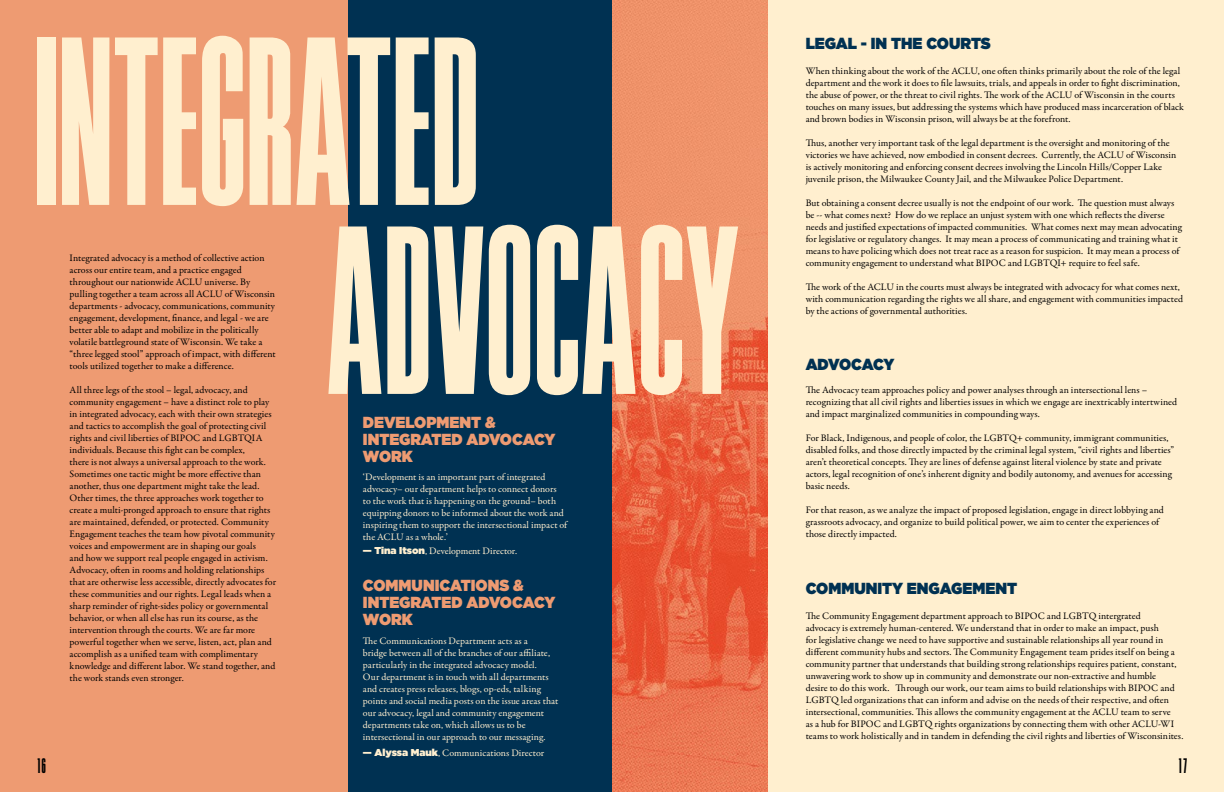
<style>
.page{position:relative;width:1224px;height:792px;background:#ffefcf}
.page>*{position:absolute;margin:0;border:0;box-sizing:border-box;transform-origin:0 0}
.t1{font:251px/189px "Bee Four";letter-spacing:-.01em;color:#ffefcf}
.t2{font:22px "Bee Four";color:#000}
.t3{font:900 16px/17px "Gotham";color:#ee9b72;scale:.94 1}
.t4{font:900 16px "Gotham";color:#003152;scale:.94 1}
.t5{font:900 16px "Gotham";letter-spacing:-.03em;color:#003152;scale:.94 1}
.t6{font:10px/12px "Garamond Premr Pro";letter-spacing:.005em;color:#000}
.t7{font:10px/12px "Garamond Premr Pro";letter-spacing:.005em;color:#ffefcf}
.s1{font-family:"Gotham";font-weight:900}
</style>
<div class="page">
<div style="left:347px;top:0;width:265px;height:792px;background:#003152"></div>
<div style="left:0;top:0;width:347px;height:792px;background:#ee9b72"></div>
<img style="left:612px;top:0;width:156px;height:792px">
<h1 class="t1" style="left:325px;top:32px;width:418px;text-indent:-293px">INTEGRATED<br>ADVOCACY</h1>
<p class="t6" style="left:70px;top:252px;width:208px">Integrated advocacy is a method of collective action across our entire team, and a practice engaged throughout our nationwide ACLU universe. By pulling together a team across all ACLU of Wisconsin departments - advocacy, communications, community engagement, development, finance, and legal - we are better able to adapt and mobilize in the politically volatile battleground state of Wisconsin. We take a “three legged stool” approach of impact, with different tools utilized together to make a difference.</p>
<p class="t6" style="left:70px;top:384px;width:208px">All three legs of the stool – legal, advocacy, and community engagement – have a distinct role to play in integrated advocacy, each with their own strategies and tactics to accomplish the goal of protecting civil rights and civil liberties of BIPOC and LGBTQIA individuals. Because this fight can be complex,<br>there is not always a universal approach to the work.<br>Sometimes one tactic might be more effective than another, thus one department might take the lead.<br>Other times, the three approaches work together to create a multi-pronged approach to ensure that rights are maintained, defended, or protected. Community Engagement teaches the team how pivotal community voices and empowerment are in shaping our goals<br>and how we support real people engaged in activism.<br>Advocacy, often in rooms and holding relationships that are otherwise less accessible, directly advocates for these communities and our rights. Legal leads when a sharp reminder of right-sides policy or governmental behavior, or when all else has run its course, as the intervention through the courts. We are far more powerful together when we serve, listen, act, plan and accomplish as a unified team with complimentary knowledge and different labor. We stand together, and the work stands even stronger.</p>
<h3 class="t3" style="left:363px;top:413px;width:206px">DEVELOPMENT &amp;<br>INTEGRATED ADVOCACY<br>WORK</h3>
<p class="t7" style="left:363px;top:471px;width:206px">‘Development is an important part of integrated advocacy– our department helps to connect donors<br>to the work that is happening on the ground– both equipping donors to be informed about the work and inspiring them to support the intersectional impact of the ACLU as a whole.’</p>
<p class="t7" style="left:363px;top:545px;width:156px"><span class="s1">— Tina Itson</span>, Development Director.</p>
<h3 class="t3" style="left:363px;top:577px;width:206px">COMMUNICATIONS &amp;<br>INTEGRATED ADVOCACY<br>WORK</h3>
<p class="t7" style="left:363px;top:635px;width:197px">The Communications Department acts as a<br>bridge between all of the branches of our affiliate, particularly in the integrated advocacy model.<br>Our department is in touch with all departments and creates press releases, blogs, op-eds, talking points and social media posts on the issue areas that our advocacy, legal and community engagement departments take on, which allows us to be intersectional in our approach to our messaging.</p>
<h2 class="t2" style="left:36px;top:754px;width:12px">16</h2>
<p class="t7" style="left:363px;top:747px;width:183px"><span class="s1">— Alyssa Mauk</span>, Communications Director</p>
<h3 class="t4" style="left:806px;top:32px;width:199px">LEGAL - IN THE COURTS</h3>
<p class="t6" style="left:806px;top:65px;width:380px">When thinking about the work of the ACLU, one often thinks primarily about the role of the legal department and the work it does to file lawsuits, trials, and appeals in order to fight discrimination, the abuse of power, or the threat to civil rights. The work of the ACLU of Wisconsin in the courts touches on many issues, but addressing the systems which have produced mass incarceration of black and brown bodies in Wisconsin prison, will always be at the forefront.</p>
<p class="t6" style="left:806px;top:137px;width:372px">Thus, another very important task of the legal department is the oversight and monitoring of the victories we have achieved, now embodied in consent decrees. Currently, the ACLU of Wisconsin is actively monitoring and enforcing consent decrees involving the Lincoln Hills/Copper Lake juvenile prison, the Milwaukee County Jail, and the Milwaukee Police Department.</p>
<p class="t6" style="left:806px;top:197px;width:378px">But obtaining a consent decree usually is not the endpoint of our work. The question must always be -- what comes next? How do we replace an unjust system with one which reflects the diverse needs and justified expectations of impacted communities. What comes next may mean advocating for legislative or regulatory changes. It may mean a process of communicating and training what it means to have policing which does not treat race as a reason for suspicion. It may mean a process of community engagement to understand what BIPOC and LGBTQI+ require to feel safe.</p>
<p class="t6" style="left:806px;top:281px;width:379px">The work of the ACLU in the courts must always be integrated with advocacy for what comes next, with communication regarding the rights we all share, and engagement with communities impacted by the actions of governmental authorities.</p>
<h3 class="t5" style="left:806px;top:353px;width:96px">ADVOCACY</h3>
<p class="t6" style="left:806px;top:384px;width:373px">The Advocacy team approaches policy and power analyses through an intersectional lens – recognizing that all civil rights and liberties issues in which we engage are inextricably intertwined and impact marginalized communities in compounding ways.</p>
<p class="t6" style="left:806px;top:432px;width:370px">For Black, Indigenous, and people of color, the LGBTQ+ community, immigrant communities, disabled folks, and those directly impacted by the criminal legal system, “civil rights and liberties” aren’t theoretical concepts. They are lines of defense against literal violence by state and private actors, legal recognition of one’s inherent dignity and bodily autonomy, and avenues for accessing basic needs.</p>
<p class="t6" style="left:806px;top:504px;width:360px">For that reason, as we analyze the impact of proposed legislation, engage in direct lobbying and grassroots advocacy, and organize to build political power, we aim to center the experiences of those directly impacted.</p>
<h3 class="t4" style="left:806px;top:576px;width:226px">COMMUNITY ENGAGEMENT</h3>
<p class="t6" style="left:806px;top:610px;width:379px">The Community Engagement department approach to BIPOC and LGBTQ intergrated<br>advocacy is extremely human-centered. We understand that in order to make an impact, push<br>for legislative change we need to have supportive and sustainable relationships all year round in different community hubs and sectors. The Community Engagement team prides itself on being a community partner that understands that building strong relationships requires patient, constant, unwavering work to show up in community and demonstrate our non-extractive and humble<br>desire to do this work. Through our work, our team aims to build relationships with BIPOC and LGBTQ led organizations that can inform and advise on the needs of their respective, and often intersectional, communities. This allows the community engagement at the ACLU team to serve<br>as a hub for BIPOC and LGBTQ rights organizations by connecting them with other ACLU-WI teams to work holistically and in tandem in defending the civil rights and liberties of Wisconsinites.</p>
<h2 class="t2" style="left:1178px;top:754px;width:12px">17</h2>
</div>
